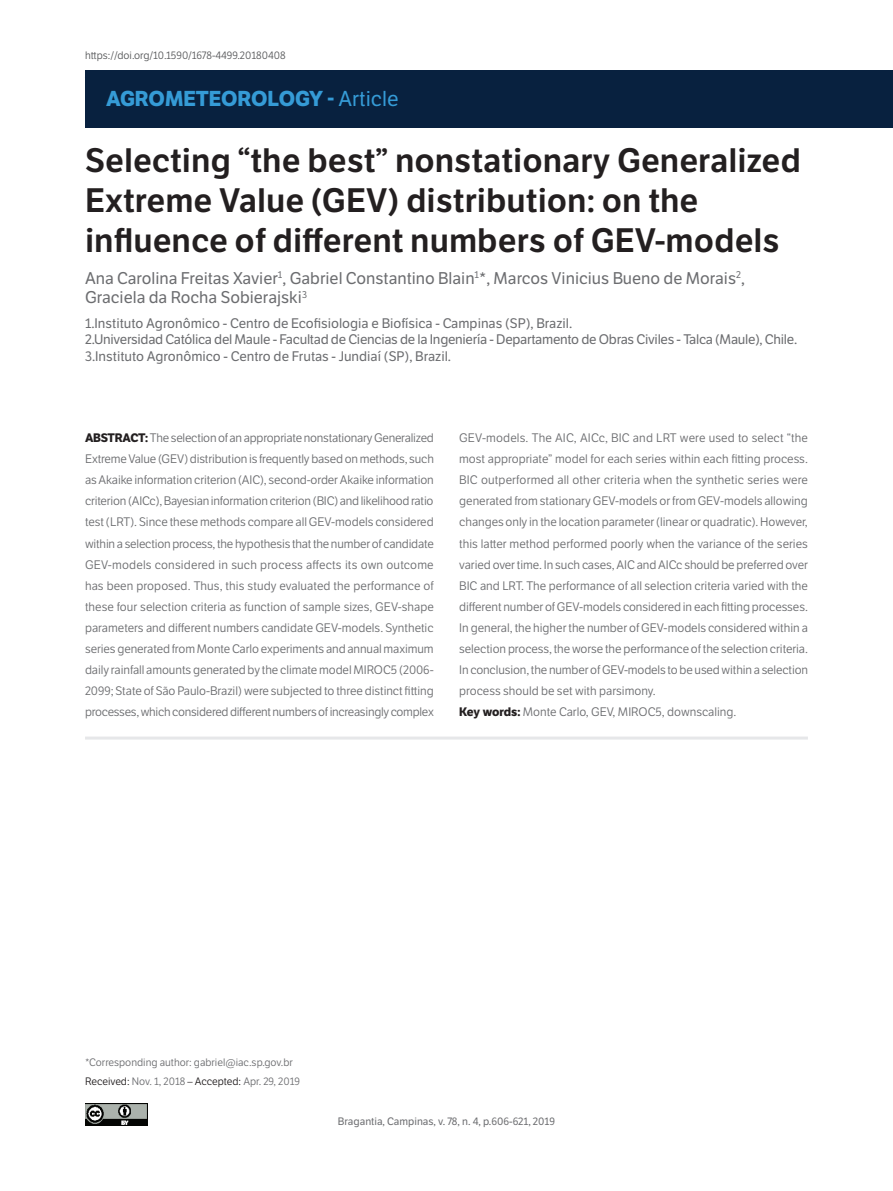
<style>
.page{position:relative;width:893px;height:1191px;background:#fff}
.page>*{position:absolute;margin:0;border:0;box-sizing:border-box;transform-origin:0 0}
.t1{font:600 33px/39.6px "LFT Etica";color:#231f20}
.t2{font:700 21px "LFT Etica";color:#359bd6}
.t3{font:16.5px/19.5px "LFT Etica";color:#6c6d70}
.t4{font:13.5px/16.2px "LFT Etica";letter-spacing:-.015em;color:#6c6d70}
.t5{font:12px/21px "LFT Etica";color:#6c6d70;text-align:justify}
.t6{font:10.5px/18.9px "LFT Etica";color:#6c6d70}
.t7{font:10.5px "LFT Etica";color:#6c6d70}
.t8{font:10.5px "LFT Etica";color:#57585a}
.s1{font-weight:400}
.s2{font-weight:700;color:#231f20}
.s3{color:#231f20}
</style>
<div class="page">
<div style="left:85px;top:70px;width:808px;height:57px;background:#08213f"></div>
<hr style="left:85px;top:736px;width:723px;height:3px;background:#e6e7e9">
<img style="left:85px;top:1103px;width:62px;height:22px">
<p class="t8" style="left:85px;top:50px;width:202px">https://doi.org/10.1590/1678-4499.20180408</p>
<h2 class="t2" style="left:106px;top:86px;width:294px">AGROMETEOROLOGY - <span class="s1">Article</span></h2>
<h1 class="t1" style="left:85px;top:141px;width:717px">Selecting “the best” nonstationary Generalized<br>Extreme Value (GEV) distribution: on the influence of different numbers of GEV-models</h1>
<h3 class="t3" style="left:85px;top:269px;width:661px">Ana Carolina Freitas Xavier<sup>1</sup>, Gabriel Constantino Blain<sup>1</sup>*, Marcos Vinicius Bueno de Morais<sup>2</sup>,<br>Graciela da Rocha Sobierajski<sup>3</sup></h3>
<p class="t4" style="left:85px;top:315px;width:714px">1.Instituto Agronômico - Centro de Ecofisiologia e Biofísica - Campinas (SP), Brazil.<br>2.Universidad Católica del Maule - Facultad de Ciencias de la Ingeniería - Departamento de Obras Civiles - Talca (Maule), Chile.<br>3.Instituto Agronômico - Centro de Frutas - Jundiaí (SP), Brazil.</p>
<p class="t5" style="left:85px;top:428px;width:350px"><span class="s2">ABSTRACT:</span>The selection of an appropriate nonstationary Generalized Extreme Value (GEV) distribution is frequently based on methods, such as Akaike information criterion (AIC), second-order Akaike information criterion (AICc), Bayesian information criterion (BIC) and likelihood ratio test (LRT). Since these methods compare all GEV-models considered within a selection process, the hypothesis that the number of candidate GEV-models considered in such process affects its own outcome has been proposed. Thus, this study evaluated the performance of these four selection criteria as function of sample sizes, GEV-shape parameters and different numbers candidate GEV-models. Synthetic series generated from Monte Carlo experiments and annual maximum daily rainfall amounts generated by the climate model MIROC5 (2006- 2099; State of São Paulo-Brazil) were subjected to three distinct fitting processes, which considered different numbers of increasingly complex</p>
<p class="t5" style="left:459px;top:428px;width:350px;text-align:left">GEV-models. The AIC, AICc, BIC and LRT were used to select “the most appropriate” model for each series within each fitting process.<br>BIC outperformed all other criteria when the synthetic series were generated from stationary GEV-models or from GEV-models allowing changes only in the location parameter (linear or quadratic). However, this latter method performed poorly when the variance of the series varied over time. In such cases, AIC and AICc should be preferred over BIC and LRT. The performance of all selection criteria varied with the different number of GEV-models considered in each fitting processes.<br>In general, the higher the number of GEV-models considered within a selection process, the worse the performance of the selection criteria.<br>In conclusion, the number of GEV-models to be used within a selection process should be set with parsimony.<br><span class="s2">Key words:</span> Monte Carlo, GEV, MIROC5, downscaling.</p>
<p class="t6" style="left:85px;top:1052px;width:216px">*Corresponding author: gabriel@iac.sp.gov.br<br><span class="s3">Received:</span> Nov. 1, 2018 <span class="s3">– Accepted:</span> Apr. 29, 2019</p>
<p class="t7" style="left:338px;top:1115px;width:218px">Bragantia, Campinas, v. 78, n. 4, p.606-621, 2019</p>
</div>
